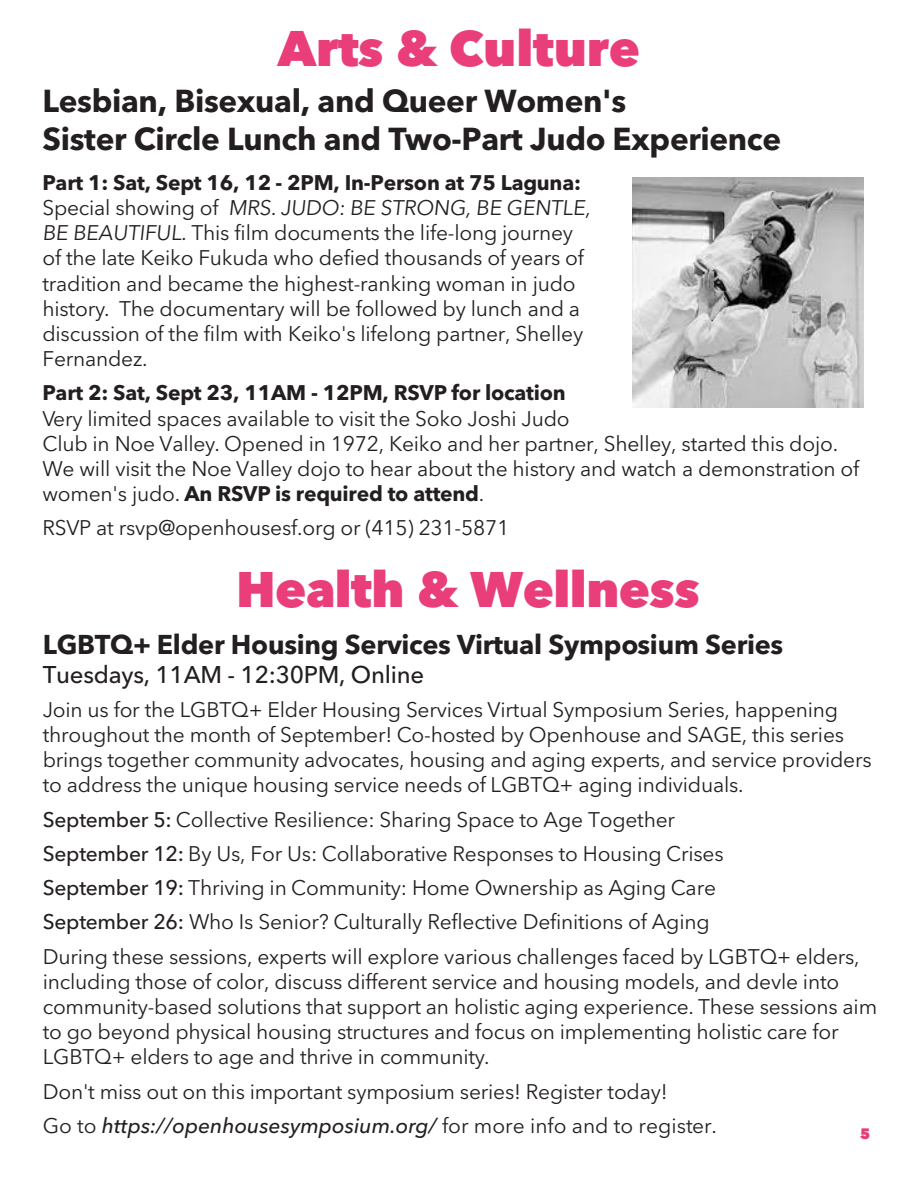
<style>
.page{position:relative;width:918px;height:1188px;background:#fff}
.page>*{position:absolute;margin:0;border:0;box-sizing:border-box;transform-origin:0 0}
.t1{font:800 49.5px "Avenir Next LT Pro";letter-spacing:-.01em;color:#e93e7a}
.t2{font:700 31.5px/37.8px "Avenir Next LT Pro";letter-spacing:-.01em;color:#231f20}
.t3{font:700 27px "Avenir Next LT Pro";letter-spacing:-.01em;color:#231f20}
.t4{font:500 24px "Avenir Next LT Pro";letter-spacing:-.01em;color:#231f20}
.t5{font:21px/25.2px "Avenir Next LT Pro";letter-spacing:-.01em;color:#231f20}
.t6{font:700 21px "Avenir Next LT Pro";letter-spacing:-.01em;color:#231f20}
.t7{font:800 15px "Avenir Next LT Pro";color:#e73e7a}
.s1{font-weight:700}
.s2{font-weight:500}
.s3{font-weight:500;font-style:italic}
</style>
<div class="page">
<img style="left:632px;top:177px;width:231px;height:231px">
<h1 class="t1" style="left:278px;top:18px;width:364px">Arts &amp; Culture</h1>
<h2 class="t2" style="left:42px;top:81px;width:740px">Lesbian, Bisexual, and Queer Women's<br>Sister Circle Lunch and Two-Part Judo Experience</h2>
<p class="t6" style="left:42px;top:164px;width:540px">Part 1: Sat, Sept 16, 12 - 2PM, In-Person at 75 Laguna:</p>
<p class="t5" style="left:42px;top:194px;width:553px">S peci a l s h owi n g of MRS.JUDO: BE STRONG, BE GENTLE, BE BEAUTIFUL. This film documents the life-long journey of the late Keiko Fukuda who defied thousands of years of tradition and became the highest-ranking woman in judo history. The documentary will be followed by lunch and a discussion of the film with Keiko's lifelong partner, Shelley Fernandez.</p>
<p class="t6" style="left:42px;top:375px;width:525px">Part 2: Sat, Sept 23, 11AM - 12PM, RSVP for location</p>
<p class="t5" style="left:42px;top:405px;width:819px">Very limited spaces available to visit the Soko Joshi Judo<br>Club in Noe Valley. Opened in 1972, Keiko and her partner, Shelley, started this dojo.<br>We will visit the Noe Valley dojo to hear about the history and watch a demonstration of women's judo. <span class="s1">An RSVP is required to attend</span>.</p>
<p class="t5" style="left:42px;top:515px;width:468px">RSVP at rsvp@openhousesf.org or (415) 231-5871</p>
<h1 class="t1" style="left:236px;top:559px;width:465px">Health &amp; Wellness</h1>
<p class="t3" style="left:43px;top:621px;width:742px">LGBTQ+ Elder Housing Services Virtual Symposium Series</p>
<p class="t4" style="left:43px;top:654px;width:383px">Tuesdays, 11AM - 12:30PM, Online</p>
<p class="t5" style="left:43px;top:696px;width:831px">Join us for the LGBTQ+ Elder Housing Services Virtual Symposium Series, happening throughout the month of September! Co-hosted by Openhouse and SAGE, this series brings together community advocates, housing and aging experts, and service providers to address the unique housing service needs of LGBTQ+ aging individuals.</p>
<p class="t5" style="left:43px;top:801px;width:819px;line-height:34.2px"><span class="s2">September 5:</span> Collective Resilience: Sharing Space to Age Together<br><span class="s2">September 12:</span> By Us, For Us: Collaborative Responses to Housing Crises<br><span class="s2">September 19:</span> Thriving in Community: Home Ownership as Aging Care<br><span class="s2">September 26:</span> Who Is Senior? Culturally Reflective Definitions of Aging<br>During these sessions, experts will explore various challenges faced by LGBTQ+ elders,</p>
<p class="t5" style="left:43px;top:968px;width:836px">including those of color, discuss different service and housing models, and devle into community-based solutions that support an holistic aging experience. These sessions aim to go beyond physical housing structures and focus on implementing holistic care for LGBTQ+ elders to age and thrive in community.</p>
<p class="t5" style="left:43px;top:1073px;width:676px;line-height:34.2px">Don't miss out on this important symposium series! Register today!<br>Go to <span class="s3">https://openhousesymposium.org/</span> for more info and to register.</p>
<p class="t7" style="left:860px;top:1125px;width:12px">5</p>
</div>
